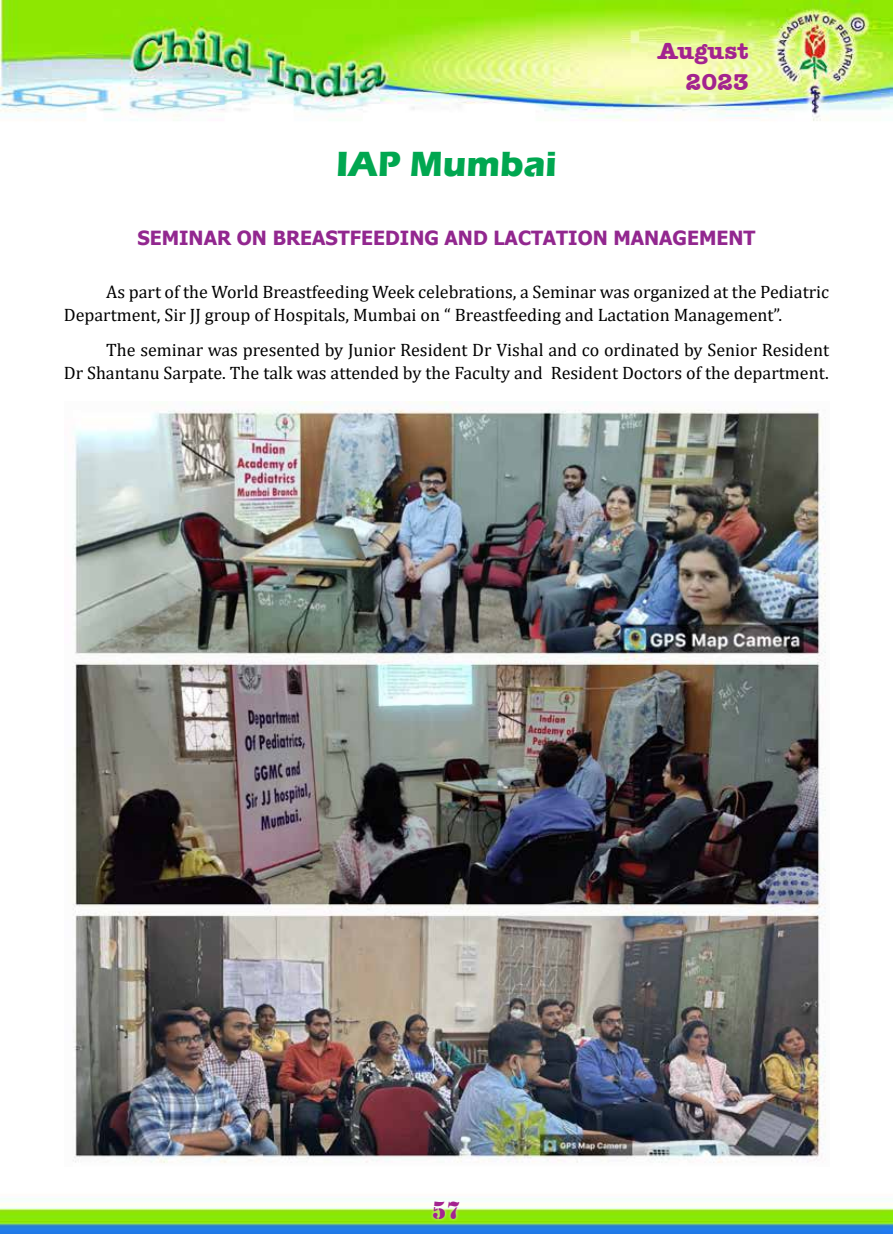
<style>
.page{position:relative;width:893px;height:1234px;background:#fff}
.page>*{position:absolute;margin:0;border:0;box-sizing:border-box;transform-origin:0 0}
.t1{font:700 36px "Eras ITC";color:#00a750}
.t2{font:25.5px "Army";color:#a3238f}
.t3{font:700 24px/30.6px "Amer Typewriter IT Cby BT";color:#a3238f;text-align:right}
.t4{font:700 19.5px "Tahoma";color:#92278f}
.t5{font:18px/22.5px "Cambria";color:#000}
.t6{font:700 18px "Amer Typewriter IT Cby BT";color:#a3238f}
</style>
<div class="page">
<img style="left:0;top:0;width:893px;height:1233px">
<div style="left:430px;top:1198px;width:33px;height:23px;background:#fff;opacity:.75"></div>
<img style="left:65px;top:401px;width:764px;height:765px">
<h1 class="t1" style="left:336px;top:143px;width:222px">IAP Mumbai</h1>
<h3 class="t3" style="left:658px;top:35px;width:92px">August<br>2023</h3>
<p class="t6" style="left:650px;top:39px;width:56px">Vol. 1</p>
<p class="t4" style="left:137px;top:224px;width:323px">SEMINAR ON BREASTFEEDING AND</p>
<p class="t4" style="left:493px;top:224px;width:136px">LACTATION MANAG</p>
<p class="t4" style="left:687px;top:224px;width:70px">EMENT</p>
<p class="t5" style="left:64px;top:281px;width:767px;text-indent:43px">As part of the World Breastfeeding Week celebrations, a Seminar was organized at the Pediatric<br>Department, Sir JJ group of Hospitals, Mumbai on “ Breastfeeding and Lactation Management”.</p>
<p class="t5" style="left:64px;top:338px;width:767px;text-align:right">The seminar was presented by Junior Resident Dr Vishal and co ordinated by Senior Resident<br>Dr Shantanu Sarpate. The talk was attended by the Faculty and Resident Doctors of the department.</p>
<h2 class="t2" style="left:432px;top:1195px;width:31px">57</h2>
</div>
